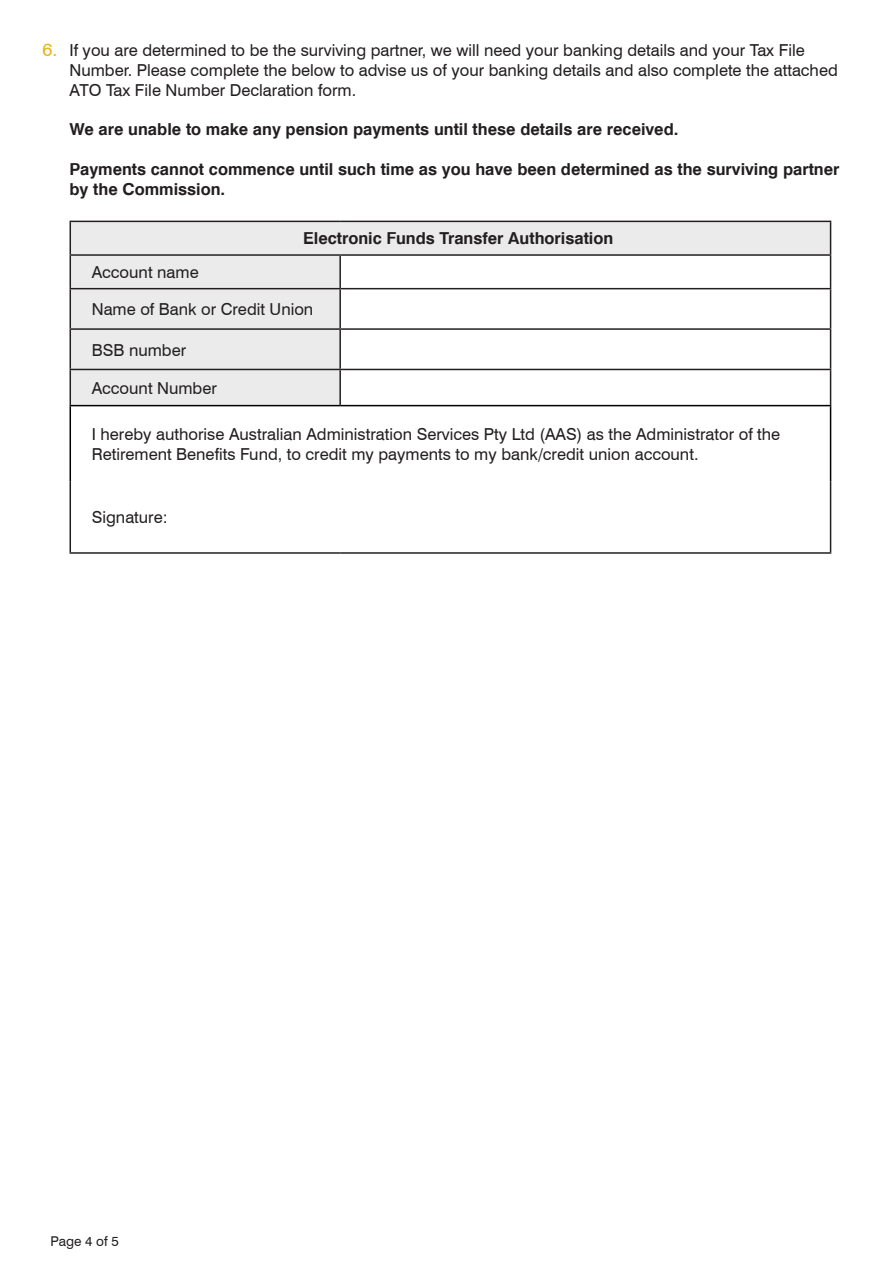
<style>
.page{position:relative;width:893px;height:1263px;background:#fff}
.page>*{position:absolute;margin:0;border:0;box-sizing:border-box;transform-origin:0 0}
.Numbered_list{font:16.5px/19.8px "Swiss 721 BT";color:#231f20}
.Numbered_list-2{font:700 16.5px/19.8px "Swiss 721 BT";color:#231f20}
.Numbered_list-3{font:13.5px "Swiss 721 BT";color:#231f20}
.s1{font-size:18px;color:#e9b418}
</style>
<div class="page">
<svg style="left:71px;top:222px;width:759px;height:183px"></svg>
<hr style="left:70px;top:221px;width:270px;height:1px;background:#231f20">
<hr style="left:70px;top:222px;width:1px;height:32px;background:#231f20">
<hr style="left:340px;top:221px;width:491px;height:1px;background:#231f20">
<hr style="left:830px;top:222px;width:1px;height:32px;background:#231f20">
<hr style="left:70px;top:254px;width:270px;height:2px;background:#231f20">
<hr style="left:70px;top:256px;width:1px;height:32px;background:#231f20">
<hr style="left:340px;top:254px;width:491px;height:2px;background:#231f20">
<hr style="left:339px;top:256px;width:2px;height:32px;background:#231f20">
<hr style="left:830px;top:256px;width:1px;height:32px;background:#231f20">
<hr style="left:70px;top:288px;width:270px;height:1px;background:#231f20">
<hr style="left:70px;top:289px;width:1px;height:39px;background:#231f20">
<hr style="left:340px;top:288px;width:491px;height:1px;background:#231f20">
<hr style="left:339px;top:289px;width:2px;height:39px;background:#231f20">
<hr style="left:830px;top:289px;width:1px;height:39px;background:#231f20">
<hr style="left:70px;top:328px;width:270px;height:2px;background:#231f20">
<hr style="left:70px;top:330px;width:1px;height:39px;background:#231f20">
<hr style="left:340px;top:328px;width:491px;height:2px;background:#231f20">
<hr style="left:339px;top:330px;width:2px;height:39px;background:#231f20">
<hr style="left:830px;top:330px;width:1px;height:39px;background:#231f20">
<hr style="left:70px;top:369px;width:270px;height:1px;background:#231f20">
<hr style="left:70px;top:370px;width:1px;height:35px;background:#231f20">
<hr style="left:340px;top:369px;width:491px;height:1px;background:#231f20">
<hr style="left:339px;top:370px;width:2px;height:35px;background:#231f20">
<hr style="left:830px;top:370px;width:1px;height:35px;background:#231f20">
<hr style="left:70px;top:481px;width:1px;height:71px;background:#231f20">
<hr style="left:830px;top:481px;width:1px;height:71px;background:#231f20">
<hr style="left:70px;top:552px;width:270px;height:2px;background:#231f20">
<hr style="left:340px;top:552px;width:491px;height:2px;background:#231f20">
<hr style="left:70px;top:405px;width:270px;height:1px;background:#000">
<hr style="left:70px;top:406px;width:1px;height:75px;background:#000">
<hr style="left:340px;top:405px;width:491px;height:1px;background:#000">
<hr style="left:830px;top:406px;width:1px;height:75px;background:#000">
<p class="Numbered_list" style="left:70px;top:40px;width:770px;text-indent:-27px"><span class="s1">6.</span> If you are determined to be the surviving partner, we will need your banking details and your Tax File<br>Number. Please complete the below to advise us of your banking details and also complete the attached<br>ATO Tax File Number Declaration form.</p>
<p class="Numbered_list-2" style="left:70px;top:119px;width:610px">We are unable to make any pension payments until these details are received.</p>
<p class="Numbered_list-2" style="left:70px;top:159px;width:771px">Payments cannot commence until such time as you have been determined as the surviving partner by the Commission.</p>
<p class="Numbered_list-2" style="left:303px;top:229px;width:312px">Electronic Funds Transfer Authorisation</p>
<p class="Numbered_list" style="left:92px;top:262px;width:108px">Account name</p>
<p class="Numbered_list" style="left:92px;top:299px;width:223px">Name of Bank or Credit Union</p>
<p class="Numbered_list" style="left:92px;top:340px;width:96px">BSB number</p>
<p class="Numbered_list" style="left:92px;top:378px;width:127px">Account Number</p>
<p class="Numbered_list" style="left:92px;top:424px;width:690px">I hereby authorise Australian Administration Services Pty Ltd (AAS) as the Administrator of the</p>
<p class="Numbered_list" style="left:92px;top:444px;width:608px">Retirement Benefits Fund, to credit my payments to my bank/credit union account.</p>
<p class="Numbered_list" style="left:92px;top:508px;width:77px">Signature:</p>
<p class="Numbered_list-3" style="left:51px;top:1233px;width:70px">Page 4 of 5</p>
</div>
